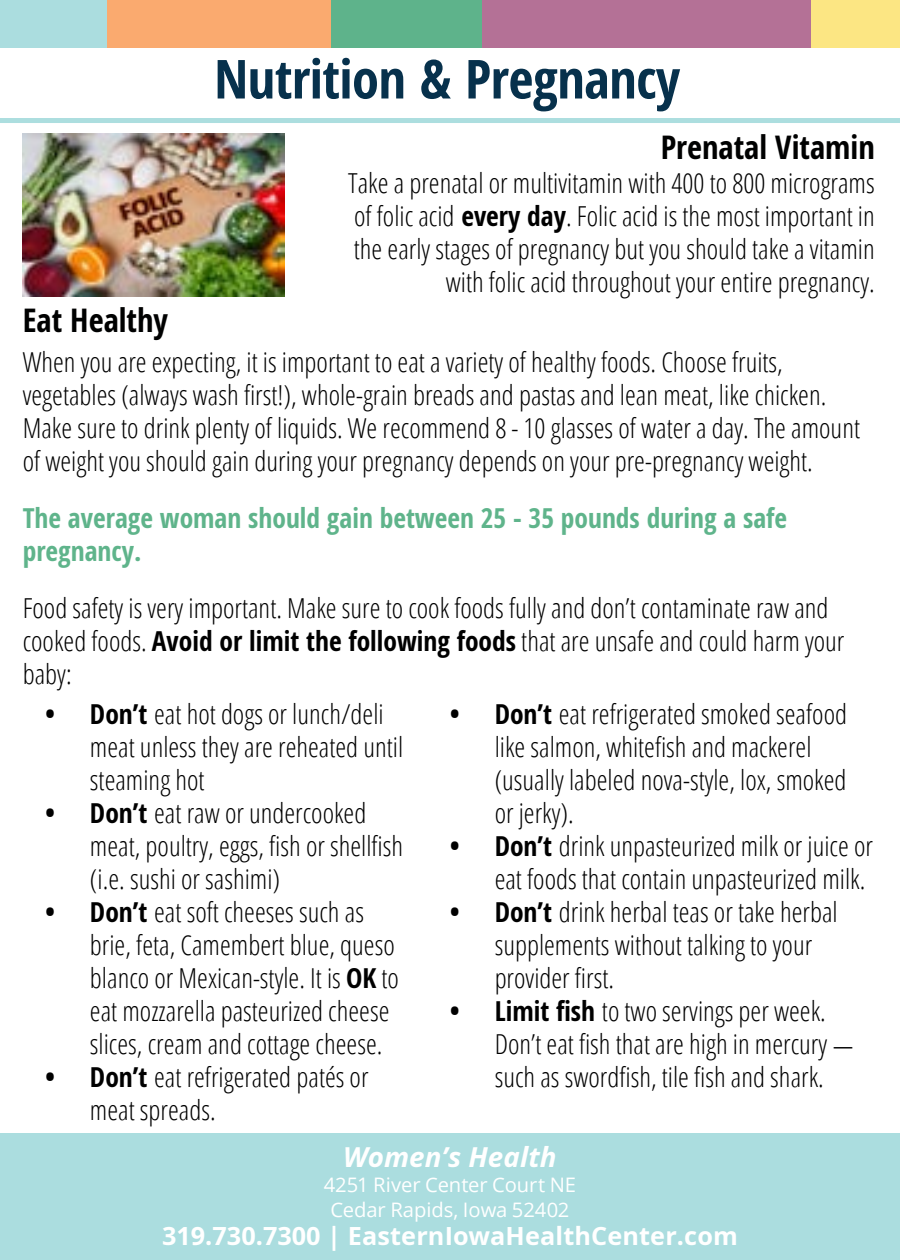
<style>
.page{position:relative;width:900px;height:1260px;background:#fff}
.page>*{position:absolute;margin:0;border:0;box-sizing:border-box;transform-origin:0 0}
.t1{font:700 condensed 53.75px "Open Sans";letter-spacing:-.01em;color:#07314c}
.t2{font:700 condensed 32.5px "Open Sans";color:#000101}
.t3{font:300 condensed 27.5px/33px "Open Sans";color:#000}
.t4{font:700 condensed 27.5px/33px "Open Sans";color:#5fb48b}
.t5{font:italic 700 27.5px "Open Sans";color:#fff}
.t6{font:700 25px "Open Sans";letter-spacing:.005em;color:#fff}
.t7{font:20px/25px "Open Sans";letter-spacing:-.005em;color:#fff;text-align:center}
.s1{font-weight:700}
.s2{font-family:"Minion Pro";font-weight:400;font-stretch:normal}
</style>
<div class="page">
<div style="left:0;top:0;width:289px;height:47px;background:#abdddf"></div>
<div style="left:107px;top:0;width:270px;height:47px;background:#faaa6f"></div>
<div style="left:331px;top:0;width:211px;height:47px;background:#5eb38b"></div>
<div style="left:627px;top:0;width:273px;height:47px;background:#fce683"></div>
<div style="left:483px;top:0;width:328px;height:47px;background:#b47196"></div>
<div style="left:0;top:118px;width:900px;height:5px;background:#acdedf"></div>
<img style="left:22px;top:133px;width:262px;height:163px">
<div style="left:0;top:1134px;width:900px;height:126px;background:#abdddf"></div>
<h1 class="t1" style="left:214px;top:48px;width:467px">Nutrition &amp; Pregnancy</h1>
<p class="t2" style="left:661px;top:129px;width:216px">Prenatal Vitamin</p>
<p class="t3" style="left:348px;top:165px;width:528px;text-align:right">Take a prenatal or multivitamin with 400 to 800 micrograms of folic acid <span class="s1">every day</span>. Folic acid is the most important in the early stages of pregnancy but you should take a vitamin with folic acid throughout your entire pregnancy.</p>
<p class="t2" style="left:23px;top:302px;width:147px">Eat Healthy</p>
<p class="t3" style="left:23px;top:345px;width:839px">When you are expecting, it is important to eat a variety of healthy foods. Choose fruits, vegetables (always wash first!), whole-grain breads and pastas and lean meat, like chicken.<br>Make sure to drink plenty of liquids. We recommend 8 - 10 glasses of water a day. The amount of weight you should gain during your pregnancy depends on your pre-pregnancy weight.</p>
<p class="t4" style="left:23px;top:502px;width:766px">The average woman should gain between 25 - 35 pounds during a safe pregnancy.</p>
<p class="t3" style="left:23px;top:591px;width:823px">Food safety is very important. Make sure to cook foods fully and don’t contaminate raw and cooked foods. <span class="s1">Avoid or limit the following foods</span> that are unsafe and could harm your baby:</p>
<p class="t3" style="left:90px;top:696px;width:315px;text-indent:-45px"><span class="s1">• Don’t</span> eat hot dogs or lunch/deli meat unless they are reheated until steaming hot</p>
<p class="t3" style="left:90px;top:795px;width:315px;text-indent:-45px"><span class="s1">• Don’t</span> eat raw or undercooked meat, poultry, eggs, fish or shellfish (i.e. sushi or sashimi)</p>
<p class="t3" style="left:90px;top:894px;width:310px;text-indent:-45px"><span class="s1">• Don’t</span> eat soft cheeses such as brie, feta, Camembert blue, queso blanco or Mexican-style. It is <span class="s1">OK</span> to eat mozzarella pasteurized cheese slices, cream and cottage cheese.</p>
<p class="t3" style="left:90px;top:1059px;width:280px;text-indent:-45px"><span class="s1">• Don’t</span> eat refrigerated patés or meat spreads.</p>
<p class="t3" style="left:495px;top:696px;width:354px;text-indent:-45px"><span class="s1">• Don’t</span> eat refrigerated smoked seafood like salmon, whitefish and mackerel (usually labeled nova-style, lox, smoked or jerky).</p>
<p class="t3" style="left:450px;top:828px;width:425px;text-align:right"><span class="s1">• Don’t</span> drink unpasteurized milk or juice or eat foods that contain unpasteurized milk.</p>
<p class="t3" style="left:495px;top:894px;width:345px;text-indent:-45px"><span class="s1">• Don’t</span> drink herbal teas or take herbal supplements without talking to your provider first.</p>
<p class="t3" style="left:495px;top:993px;width:361px;text-indent:-45px"><span class="s1">• Limit fish</span> to two servings per week.<br>Don’t eat fish that are high in mercury <span class="s2">- </span>such as swordfish, tile fish and shark.</p>
<p class="t5" style="left:343px;top:1141px;width:215px">Women’s Health</p>
<p class="t7" style="left:324px;top:1171px;width:254px">4251 River Center Court NE<br>Cedar Rapids, Iowa 52402</p>
<p class="t6" style="left:162px;top:1222px;width:577px">319.730.7300 | EasternIowaHealthCenter.com</p>
</div>
